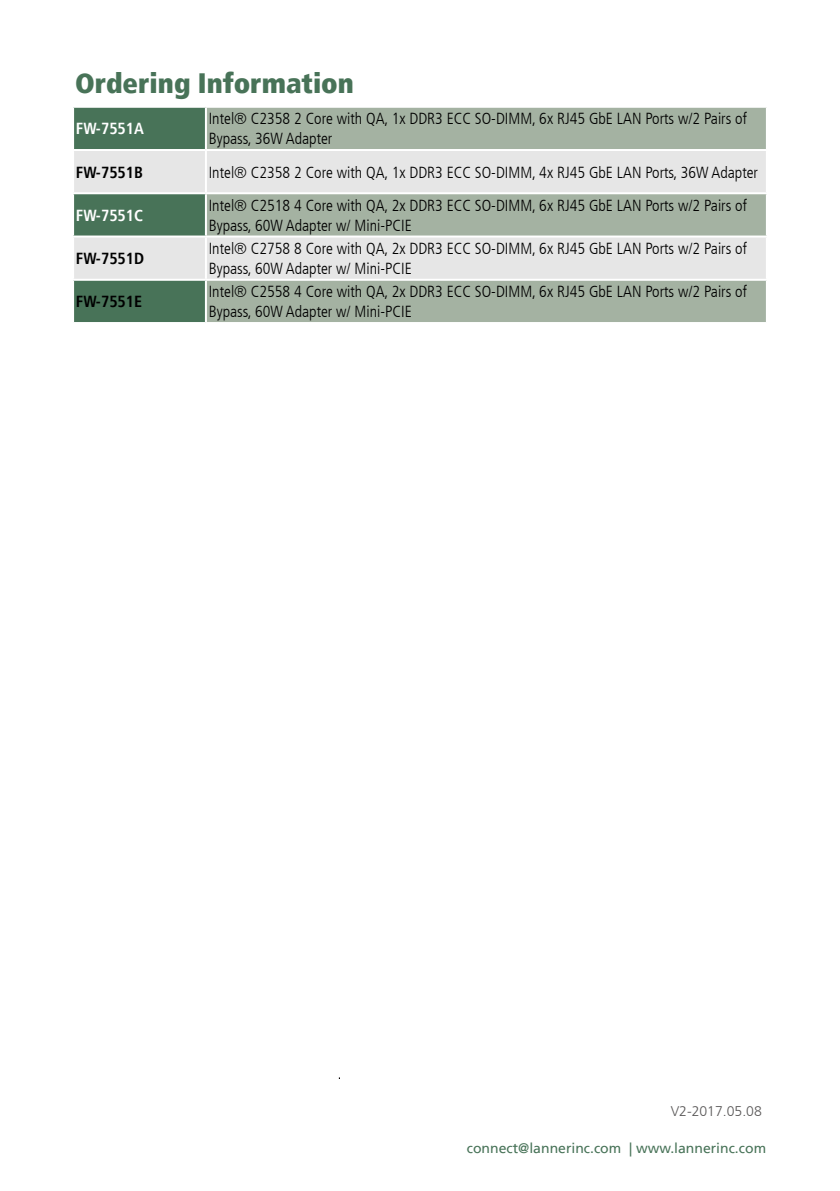
<style>
.page{position:relative;width:840px;height:1191px;background:#fff}
.page>*{position:absolute;margin:0;border:0;box-sizing:border-box;transform-origin:0 0}
.t1{font:900 condensed 28px "Frutiger LT";color:#487358}
.t2{font:300 condensed 16px/20px "Frutiger LT";color:#000}
.t3{font:700 condensed 16px "Frutiger LT";color:#000}
.t4{font:700 condensed 16px "Frutiger LT";color:#fff}
.t5{font:14px "Frutiger LT";color:#487358}
.t6{font:300 14px "Frutiger LT";color:#595757}
</style>
<div class="page">
<div style="left:207px;top:108px;width:558px;height:214px;background:#a4b2a2"></div>
<svg style="left:74px;top:108px;width:131px;height:214px"></svg>
<svg style="left:207px;top:151px;width:558px;height:128px;fill:#e6e6e6"></svg>
<hr style="left:72px;top:149px;width:134px;height:2px;background:#fff">
<hr style="left:206px;top:149px;width:561px;height:2px;background:#fff">
<hr style="left:72px;top:192px;width:134px;height:2px;background:#fff">
<hr style="left:206px;top:192px;width:561px;height:2px;background:#fff">
<hr style="left:72px;top:235px;width:134px;height:2px;background:#fff">
<hr style="left:206px;top:235px;width:561px;height:2px;background:#fff">
<hr style="left:72px;top:279px;width:134px;height:2px;background:#fff">
<hr style="left:206px;top:279px;width:561px;height:2px;background:#fff">
<h1 class="t1" style="left:75px;top:66px;width:280px">Ordering Information</h1>
<p class="t4" style="left:76px;top:119px;width:70px">FW-7551A</p>
<p class="t2" style="left:209px;top:109px;width:539px">Intel® C2358 2 Core with QA, 1x DDR3 ECC SO-DIMM, 6x RJ45 GbE LAN Ports w/2 Pairs of<br>Bypass, 36W Adapter</p>
<p class="t3" style="left:76px;top:163px;width:69px">FW-7551B</p>
<p class="t2" style="left:209px;top:162px;width:550px">Intel® C2358 2 Core with QA, 1x DDR3 ECC SO-DIMM, 4x RJ45 GbE LAN Ports, 36W Adapter</p>
<p class="t4" style="left:76px;top:206px;width:69px">FW-7551C</p>
<p class="t2" style="left:209px;top:196px;width:539px">Intel® C2518 4 Core with QA, 2x DDR3 ECC SO-DIMM, 6x RJ45 GbE LAN Ports w/2 Pairs of<br>Bypass, 60W Adapter w/ Mini-PCIE</p>
<p class="t3" style="left:76px;top:249px;width:70px">FW-7551D</p>
<p class="t2" style="left:209px;top:239px;width:539px">Intel® C2758 8 Core with QA, 2x DDR3 ECC SO-DIMM, 6x RJ45 GbE LAN Ports w/2 Pairs of<br>Bypass, 60W Adapter w/ Mini-PCIE</p>
<p class="t3" style="left:76px;top:292px;width:68px">FW-7551E</p>
<p class="t2" style="left:209px;top:282px;width:539px">Intel® C2558 4 Core with QA, 2x DDR3 ECC SO-DIMM, 6x RJ45 GbE LAN Ports w/2 Pairs of<br>Bypass, 60W Adapter w/ Mini-PCIE</p>
<p class="t6" style="left:670px;top:1103px;width:93px">V2-2017.05.08</p>
<p class="t5" style="left:466px;top:1140px;width:300px">connect@lannerinc.com | www.lannerinc.com</p>
</div>
